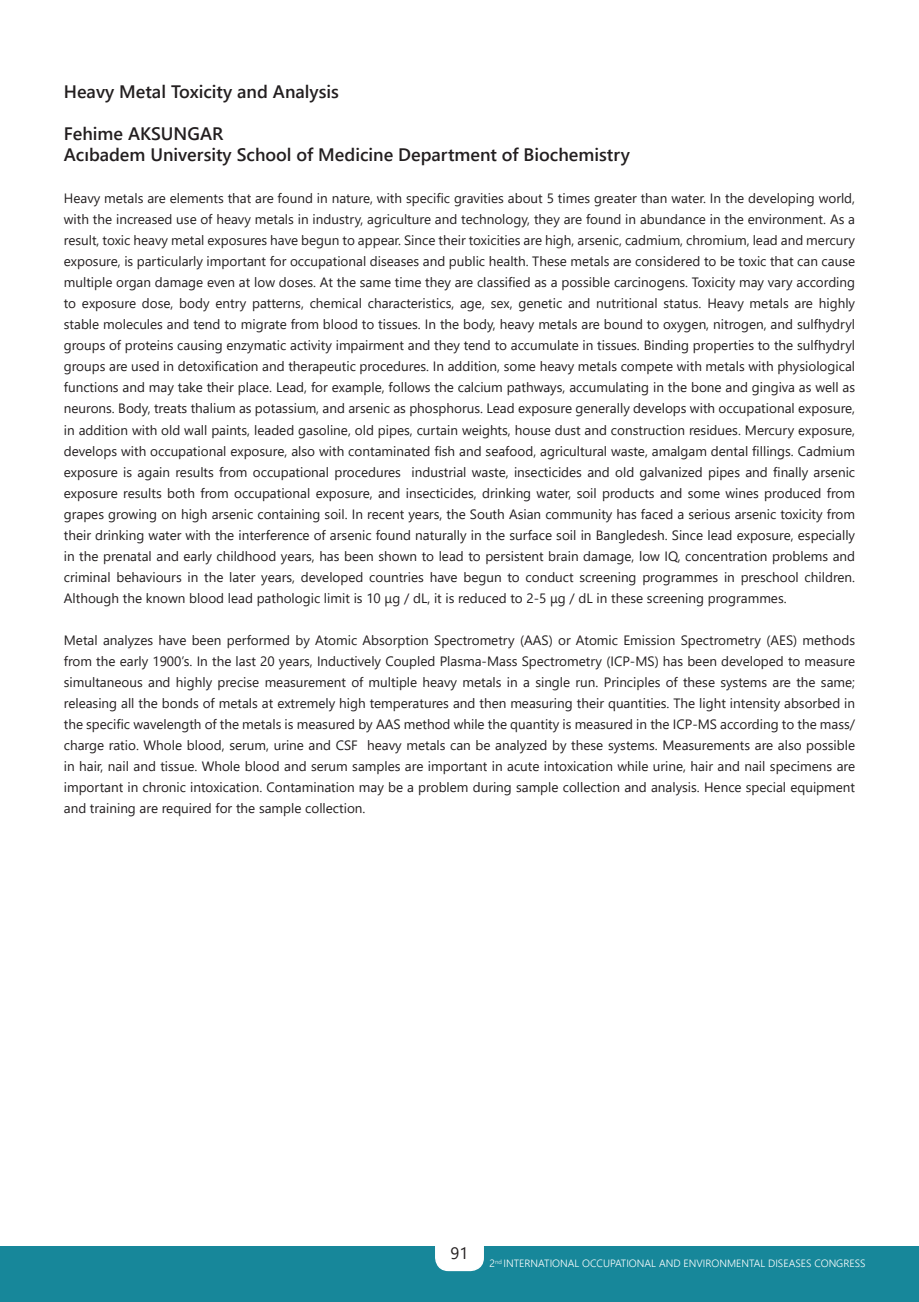
<style>
.page{position:relative;width:919px;height:1302px;background:#fff}
.page>*{position:absolute;margin:0;border:0;box-sizing:border-box;transform-origin:0 0}
.t1{font:600 18px "Segoe UI";color:#231f20}
.t2{font:16.5px "Segoe UI";color:#231f20}
.t3{font:13.5px/21px "Segoe UI";color:#231f20;text-align:justify}
.t4{font:300 10.5px "Segoe UI";color:#fff}
</style>
<div class="page">
<div style="left:0;top:1246px;width:918px;height:55px;background:#17879a"></div>
<div style="left:436px;top:1222px;width:47px;height:48px;background:#fff;border-radius:13px"></div>
<div style="left:435px;top:1221px;width:49px;height:49px;border:2px solid #fff;border-radius:13px"></div>
<p class="t1" style="left:64px;top:75px;width:277px">Heavy Metal Toxicity and Analysis</p>
<p class="t1" style="left:64px;top:117px;width:161px">Fehime AKSUNGAR</p>
<p class="t1" style="left:64px;top:138px;width:567px">Acıbadem University School of Medicine Department of Biochemistry</p>
<p class="t3" style="left:64px;top:187px;width:792px">Heavy metals are elements that are found in nature, with specific gravities about 5 times greater than water. In the developing world, with the increased use of heavy metals in industry, agriculture and technology, they are found in abundance in the environment. As a result, toxic heavy metal exposures have begun to appear. Since their toxicities are high, arsenic, cadmium, chromium, lead and mercury exposure, is particularly important for occupational diseases and public health. These metals are considered to be toxic that can cause multiple organ damage even at low doses. At the same time they are classified as a possible carcinogens. Toxicity may vary according to exposure dose, body entry patterns, chemical characteristics, age, sex, genetic and nutritional status. Heavy metals are highly stable molecules and tend to migrate from blood to tissues. In the body, heavy metals are bound to oxygen, nitrogen, and sulfhydryl groups of proteins causing enzymatic activity impairment and they tend to accumulate in tissues. Binding properties to the sulfhydryl groups are used in detoxification and therapeutic procedures. In addition, some heavy metals compete with metals with physiological functions and may take their place. Lead, for example, follows the calcium pathways, accumulating in the bone and gingiva as well as neurons. Body, treats thalium as potassium, and arsenic as phosphorus. Lead exposure generally develops with occupational exposure, in addition with old wall paints, leaded gasoline, old pipes, curtain weights, house dust and construction residues. Mercury exposure, develops with occupational exposure, also with contaminated fish and seafood, agricultural waste, amalgam dental fillings. Cadmium exposure is again results from occupational procedures industrial waste, insecticides and old galvanized pipes and finally arsenic exposure results both from occupational exposure, and insecticides, drinking water, soil products and some wines produced from grapes growing on high arsenic containing soil. In recent years, the South Asian community has faced a serious arsenic toxicity from their drinking water with the interference of arsenic found naturally in the surface soil in Bangledesh. Since lead exposure, especially in the prenatal and early childhood years, has been shown to lead to persistent brain damage, low IQ, concentration problems and criminal behaviours in the later years, developed countries have begun to conduct screening programmes in preschool children.<br>Although the known blood lead pathologic limit is 10 μg / dL, it is reduced to 2-5 μg / dL in these screening programmes.</p>
<p class="t3" style="left:64px;top:628px;width:792px">Metal analyzes have been performed by Atomic Absorption Spectrometry (AAS) or Atomic Emission Spectrometry (AES) methods from the early 1900’s. In the last 20 years, Inductively Coupled Plasma-Mass Spectrometry (ICP-MS) has been developed to measure simultaneous and highly precise measurement of multiple heavy metals in a single run. Principles of these systems are the same; releasing all the bonds of metals at extremely high temperatures and then measuring their quantities. The light intensity absorbed in the specific wavelength of the metals is measured by AAS method while the quantity is measured in the ICP-MS according to the mass/ charge ratio. Whole blood, serum, urine and CSF heavy metals can be analyzed by these systems. Measurements are also possible in hair, nail and tissue. Whole blood and serum samples are important in acute intoxication while urine, hair and nail specimens are important in chronic intoxication. Contamination may be a problem during sample collection and analysis. Hence special equipment and training are required for the sample collection.</p>
<p class="t2" style="left:450px;top:1236px;width:19px">91</p>
<p class="t4" style="left:489px;top:1253px;width:377px">2<sup>nd</sup> INTERNATIONAL OCCUPATIONAL AND ENVIRONMENTAL DISEASES CONGRESS</p>
</div>
